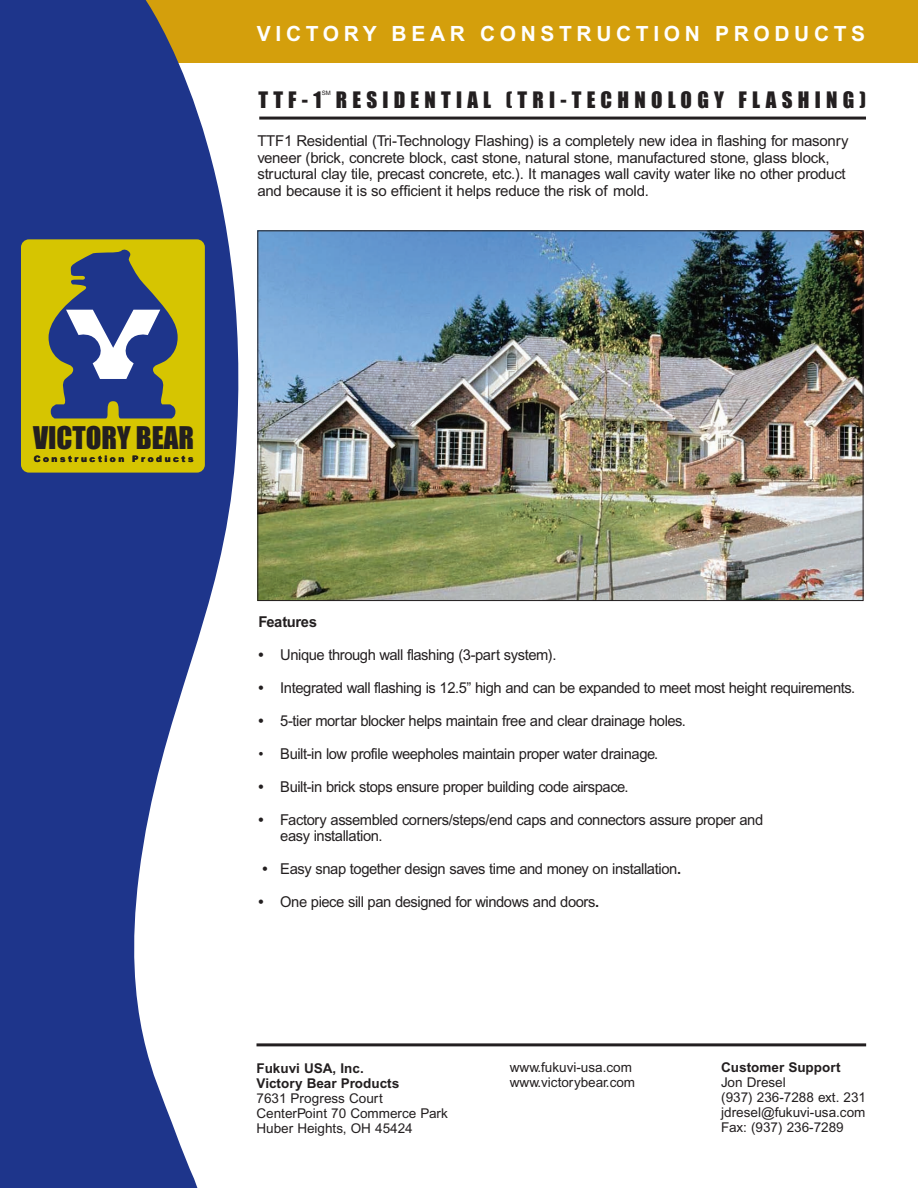
<style>
.page{position:relative;width:918px;height:1188px;background:#fff}
.page>*{position:absolute;margin:0;border:0;box-sizing:border-box;transform-origin:0 0}
.t1{font:28.95px "Impact";color:#231f20}
.t2{font:21px "Impact";letter-spacing:.25em;color:#231f20}
.t3{font:700 21px "Arial";letter-spacing:.22em;color:#fff}
.t4{font:15px/16.5px "Arial";letter-spacing:-.03em;color:#231f20}
.t5{font:700 15px "Arial";letter-spacing:-.025em;color:#231f20}
.t6{font:13.5px/15px "Arial";color:#231f20}
.t7{font:700 13.5px/15px "Arial";color:#231f20}
.t8{font:900 8.85px "Arial";letter-spacing:.28em;color:#231f20}
.t9{font:6px "Helvetica";color:#231f20}
.s1{font-weight:700}
</style>
<div class="page">
<div style="left:58px;top:0;width:860px;height:62px;background:#d49f0c"></div>
<svg style="left:0;top:0;width:258px;height:1188px;fill:#1e358b"></svg>
<div style="left:21px;top:239px;width:184px;height:234px;background:#d6c501;border-radius:8px"></div>
<svg style="left:49px;top:249px;width:129px;height:169px"></svg>
<hr style="left:259px;top:117px;width:607px;height:3px;background:#231f20">
<hr style="left:256px;top:1043px;width:610px;height:3px;background:#231f20">
<img style="left:260px;top:233px;width:601px;height:366px">
<h2 class="t3" style="left:257px;top:22px;width:610px">VICTORY BEAR CONSTRUCTION PRODUCTS</h2>
<h2 class="t2" style="left:259px;top:88px;width:609px">TTF-1 RESIDENTIAL (TRI-TECHNOLOGY FLASHING)</h2>
<p class="t4" style="left:257px;top:134px;width:593px">TTF1 Residential (Tri-Technology Flashing) is a completely new idea in flashing for masonry veneer (brick, concrete block, cast stone, natural stone, manufactured stone, glass block, structural clay tile, precast concrete, etc.). It manages wall cavity water like no other product and because it is so efficient it helps reduce the risk of mold.</p>
<p class="t9" style="left:322px;top:91px;width:10px">SM</p>
<h1 class="t1" style="left:33px;top:420px;width:163px">VICTORY BEAR</h1>
<p class="t8" style="left:34px;top:454px;width:161px">Construction Products</p>
<p class="t5" style="left:259px;top:616px;width:60px">Features</p>
<p class="t4" style="left:259px;top:648px;width:300px"><span class="s1">•</span> Unique through wall flashing (3-part system).</p>
<p class="t4" style="left:259px;top:681px;width:598px"><span class="s1">•</span> Integrated wall flashing is 12.5” high and can be expanded to meet most height requirements.</p>
<p class="t4" style="left:259px;top:714px;width:429px"><span class="s1">•</span> 5-tier mortar blocker helps maintain free and clear drainage holes.</p>
<p class="t4" style="left:259px;top:747px;width:401px">• Built-in low profile weepholes maintain proper water drainage.</p>
<p class="t4" style="left:259px;top:780px;width:372px"><span class="s1">•</span> Built-in brick stops ensure proper building code airspace.</p>
<p class="t4" style="left:280px;top:813px;width:484px;text-indent:-22px"><span class="s1">•</span> Factory assembled corners/steps/end caps and connectors assure proper and easy installation.</p>
<p class="t4" style="left:263px;top:862px;width:420px"><span class="s1">•</span> Easy snap together design saves time and money on installation<span class="s1">.</span></p>
<p class="t4" style="left:259px;top:895px;width:342px"><span class="s1">•</span> One piece sill pan designed for windows and doors<span class="s1">.</span></p>
<p class="t7" style="left:256px;top:1062px;width:144px">Fukuvi USA, Inc.<br>Victory Bear Products</p>
<p class="t6" style="left:256px;top:1092px;width:193px">7631 Progress Court<br>CenterPoint 70 Commerce Park<br>Huber Heights, OH 45424</p>
<p class="t6" style="left:510px;top:1061px;width:127px">www.fukuvi-usa.com www.victorybear.com</p>
<p class="t7" style="left:721px;top:1061px;width:121px">Customer Support</p>
<p class="t6" style="left:721px;top:1076px;width:146px">Jon Dresel<br>(937) 236-7288 ext. 231 jdresel@fukuvi-usa.com<br>Fax: (937) 236-7289</p>
</div>
